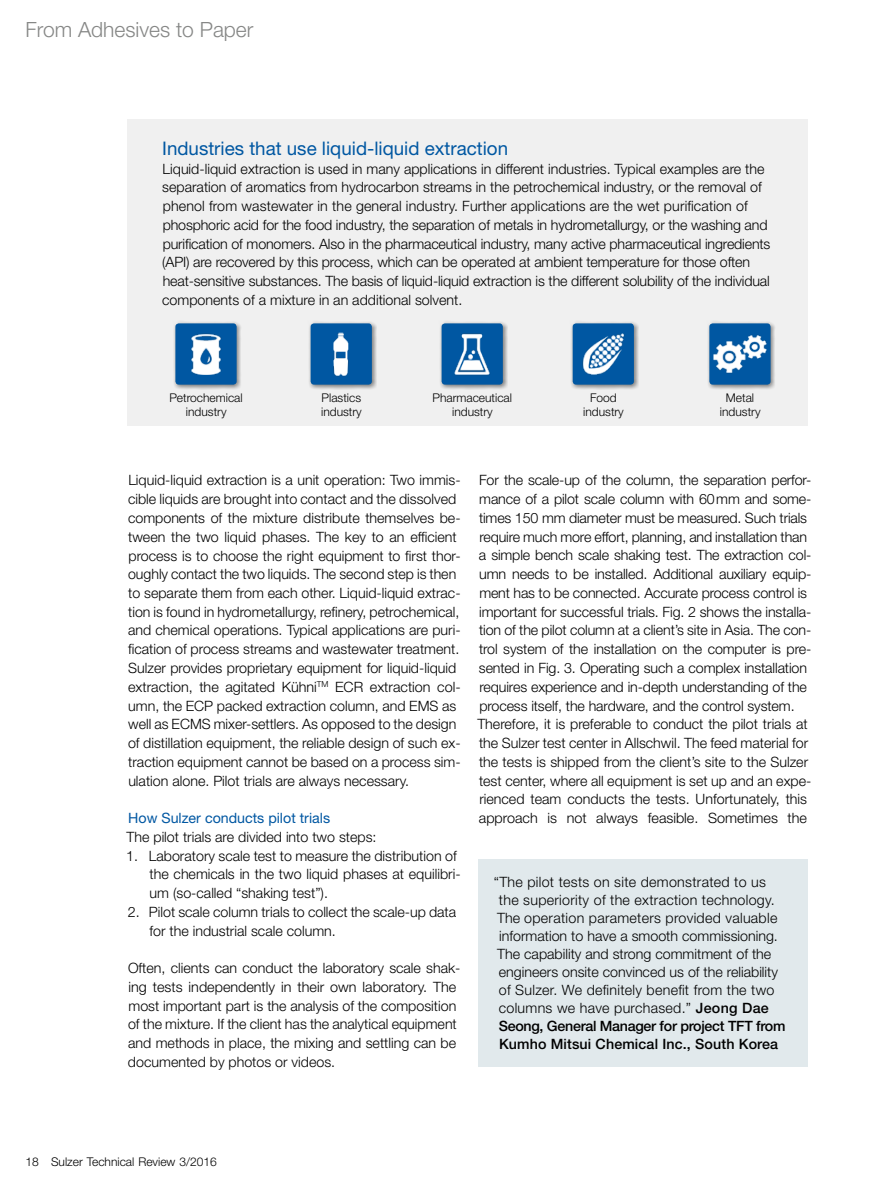
<style>
.page{position:relative;width:893px;height:1191px;background:#fff}
.page>*{position:absolute;margin:0;border:0;box-sizing:border-box;transform-origin:0 0}
.t1{font:300 21px "Helvetica Neue LT Std";color:#868786}
.t2{font:18.75px "Helvetica Neue LT Std";color:#0057a2}
.t3{font:300 14.25px/18.8px "Helvetica Neue LT Std";color:#000}
.t4{font:300 14.25px/18px "Helvetica Neue LT Std";letter-spacing:.02em;color:#000}
.t5{font:14.25px "Helvetica Neue LT Std";color:#0057a2}
.t6{font:300 12px/14.4px "Helvetica Neue LT Std";color:#000;text-align:center}
.s1{font-weight:500}
</style>
<div class="page">
<div style="left:128px;top:119px;width:680px;height:306px;background:#f0f0f0"></div>
<div style="left:478px;top:859px;width:330px;height:207px;background:#e1e9ec"></div>
<div style="left:172px;top:321px;width:70px;height:69px;background:#000;opacity:.5"></div>
<div style="left:175px;top:323px;width:62px;height:62px;background:#0057a2;border-radius:3px"></div>
<div style="left:308px;top:321px;width:69px;height:69px;background:#000;opacity:.5"></div>
<div style="left:311px;top:323px;width:61px;height:62px;background:#0057a2;border-radius:3px"></div>
<div style="left:439px;top:321px;width:69px;height:69px;background:#000;opacity:.5"></div>
<div style="left:442px;top:323px;width:61px;height:62px;background:#0057a2;border-radius:3px"></div>
<div style="left:570px;top:321px;width:69px;height:69px;background:#000;opacity:.5"></div>
<div style="left:573px;top:323px;width:61px;height:62px;background:#0057a2;border-radius:3px"></div>
<div style="left:706px;top:321px;width:70px;height:69px;background:#000;opacity:.5"></div>
<div style="left:709px;top:323px;width:62px;height:62px;background:#0057a2;border-radius:3px"></div>
<img style="left:333px;top:332px;width:16px;height:45px">
<img style="left:454px;top:333px;width:36px;height:43px">
<img style="left:582px;top:333px;width:43px;height:42px">
<img style="left:191px;top:333px;width:30px;height:42px">
<img style="left:713px;top:335px;width:54px;height:38px">
<h1 class="t1" style="left:26px;top:17px;width:229px">From Adhesives to Paper</h1>
<h2 class="t2" style="left:162px;top:137px;width:347px">Industries that use liquid-liquid extraction</h2>
<p class="t3" style="left:162px;top:159px;width:610px">Liquid-liquid extraction is used in many applications in different industries. Typical examples are the separation of aromatics from hydrocarbon streams in the petrochemical industry, or the removal of phenol from wastewater in the general industry. Further applications are the wet purification of phosphoric acid for the food industry, the separation of metals in hydrometallurgy, or the washing and purification of monomers. Also in the pharmaceutical industry, many active pharmaceutical ingredients (API) are recovered by this process, which can be operated at ambient temperature for those often heat-sensitive substances. The basis of liquid-liquid extraction is the different solubility of the individual components of a mixture in an additional solvent.</p>
<p class="t6" style="left:169px;top:390px;width:75px">Petrochemical industry</p>
<p class="t6" style="left:321px;top:390px;width:42px;text-align:left">Plastics industry</p>
<p class="t6" style="left:432px;top:390px;width:81px">Pharmaceutical industry</p>
<p class="t6" style="left:583px;top:390px;width:42px">Food industry</p>
<p class="t6" style="left:720px;top:390px;width:42px">Metal industry</p>
<p class="t3" style="left:128px;top:471px;width:334px">Liquid-liquid extraction is a unit operation: Two immis&shy;cible liquids are brought into contact and the dissolved components of the mixture distribute themselves be&shy;tween the two liquid phases. The key to an efficient process is to choose the right equipment to first thor&shy;oughly contact the two liquids. The second step is then to separate them from each other. Liquid-liquid extrac&shy;tion is found in hydrometallurgy, refinery, petrochemical, and chemical operations. Typical applications are puri&shy;fication of process streams and wastewater treatment.<br>Sulzer provides proprietary equipment for liquid-liquid extraction, the agitated Kühni<sup>TM</sup> ECR extraction col&shy;umn, the ECP packed extraction column, and EMS as well as ECMS mixer-settlers. As opposed to the design of distillation equipment, the reliable design of such ex&shy;traction equipment cannot be based on a process sim&shy;ulation alone. Pilot trials are always necessary.</p>
<p class="t5" style="left:128px;top:809px;width:203px">How Sulzer conducts pilot trials</p>
<p class="t3" style="left:127px;top:827px;width:251px">The pilot trials are divided into two steps:</p>
<p class="t3" style="left:149px;top:846px;width:313px;text-indent:-23px">1. Laboratory scale test to measure the distribution of the chemicals in the two liquid phases at equilibri&shy;um (so-called “shaking test”).</p>
<p class="t3" style="left:149px;top:902px;width:308px;text-indent:-22px">2. Pilot scale column trials to collect the scale-up data for the industrial scale column.</p>
<p class="t3" style="left:128px;top:958px;width:334px">Often, clients can conduct the laboratory scale shak&shy;ing tests independently in their own laboratory. The most important part is the analysis of the composition of the mixture. If the client has the analytical equipment and methods in place, the mixing and settling can be documented by photos or videos.</p>
<p class="t3" style="left:477px;top:471px;width:336px">For the scale-up of the column, the separation perfor&shy;mance of a pilot scale column with 60mm and some&shy;times 150 mm diameter must be measured. Such trials require much more effort, planning, and installation than a simple bench scale shaking test. The extraction col&shy;umn needs to be installed. Additional auxiliary equip&shy;ment has to be connected. Accurate process control is important for successful trials. Fig. 2 shows the installa&shy;tion of the pilot column at a client’s site in Asia. The con&shy;trol system of the installation on the computer is pre&shy;sented in Fig. 3. Operating such a complex installation requires experience and in-depth understanding of the process itself, the hardware, and the control system.<br>Therefore, it is preferable to conduct the pilot trials at the Sulzer test center in Allschwil. The feed material for the tests is shipped from the client’s site to the Sulzer test center, where all equipment is set up and an expe&shy;rienced team conducts the tests. Unfortunately, this approach is not always feasible. Sometimes the</p>
<p class="t4" style="left:494px;top:872px;width:293px">“The pilot tests on site demonstrated to us the superiority of the extraction technology.<br>The operation parameters provided valuable information to have a smooth commissioning.<br>The capability and strong commitment of the engineers onsite convinced us of the reliability of Sulzer. We definitely benefit from the two columns we have purchased.” <span class="s1">Jeong Dae Seong, General Manager for project TFT from Kumho Mitsui Chemical Inc., South Korea</span></p>
<p class="t6" style="left:26px;top:1153px;width:193px">18 Sulzer Technical Review 3/2016</p>
</div>
